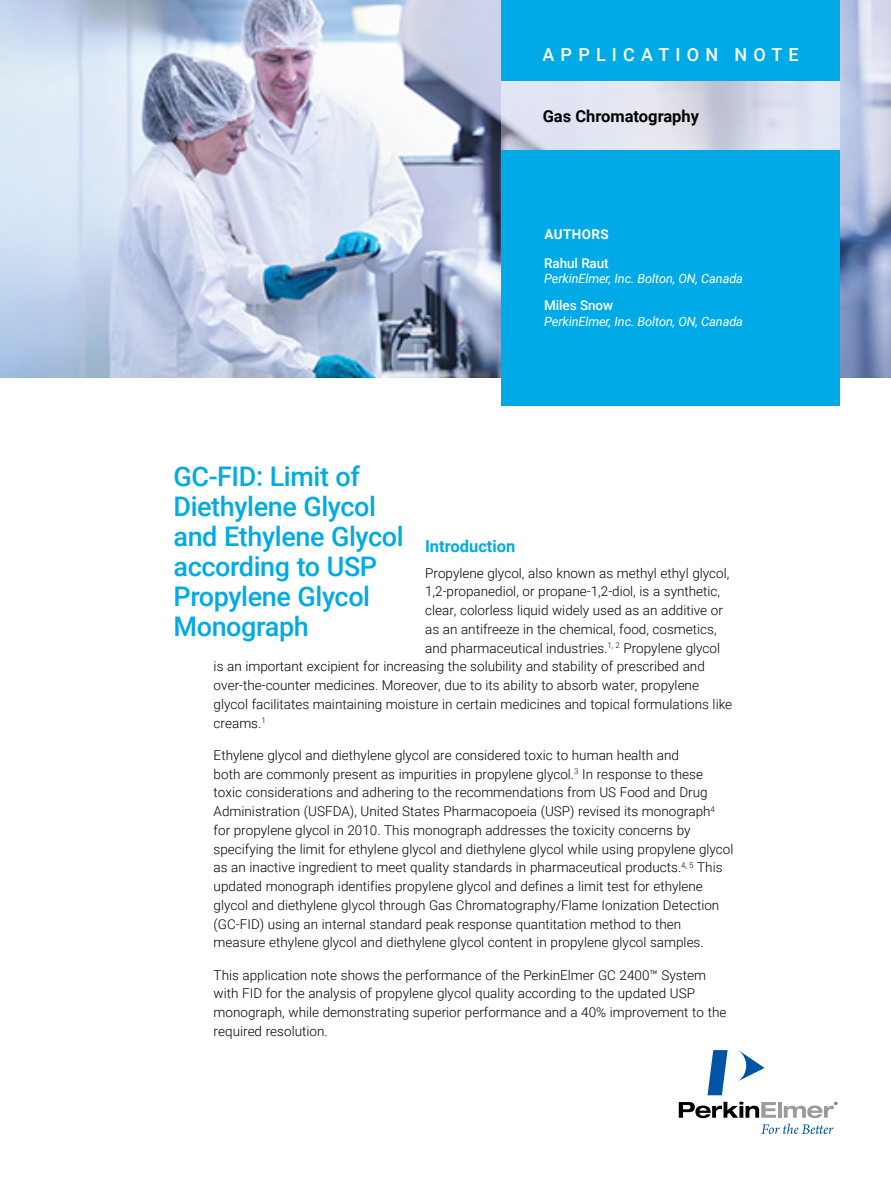
<style>
.page{position:relative;width:891px;height:1188px;background:#fff}
.page>*{position:absolute;margin:0;border:0;box-sizing:border-box;transform-origin:0 0}
.t1{font:500 27px/30px "Roboto";letter-spacing:-.015em;color:#00aae7}
.t2{font:500 18px "Roboto";letter-spacing:.345em;color:#fff}
.t3{font:700 16.5px "Roboto";color:#000}
.t4{font:700 16.5px "Roboto";color:#00aae7}
.t5{font:300 13.5px/18.8px "Roboto";color:#000}
.t6{font:500 13.5px "Roboto";letter-spacing:-.01em;color:#fff}
.t7{font:700 13.5px "Roboto";letter-spacing:.025em;color:#fff}
.t8{font:italic 12.75px "Roboto";letter-spacing:-.01em;color:#fff}
</style>
<div class="page">
<img style="left:0;top:0;width:891px;height:378px">
<img style="left:501px;top:81px;width:339px;height:69px">
<div style="left:501px;top:150px;width:339px;height:256px;background:#00aae7"></div>
<div style="left:501px;top:0;width:339px;height:81px;background:#00aae7"></div>
<svg style="left:738px;top:1050px;width:27px;height:31px"></svg>
<svg style="left:708px;top:1050px;width:20px;height:45px"></svg>
<svg style="left:679px;top:1102px;width:158px;height:32px"></svg>
<h2 class="t2" style="left:542px;top:42px;width:258px">APPLICATION NOTE</h2>
<p class="t3" style="left:543px;top:105px;width:158px">Gas Chromatography</p>
<p class="t7" style="left:545px;top:225px;width:66px">AUTHORS</p>
<p class="t6" style="left:544px;top:253px;width:66px">Rahul Raut</p>
<p class="t8" style="left:544px;top:270px;width:200px">PerkinElmer, Inc. Bolton, ON, Canada</p>
<p class="t6" style="left:544px;top:296px;width:70px">Miles Snow</p>
<p class="t8" style="left:544px;top:313px;width:200px">PerkinElmer, Inc. Bolton, ON, Canada</p>
<h1 class="t1" style="left:174px;top:460px;width:232px">GC-FID: Limit of<br>Diethylene Glycol and Ethylene Glycol according to USP<br>Propylene Glycol<br>Monograph</h1>
<p class="t4" style="left:425px;top:535px;width:92px">Introduction</p>
<p class="t5" style="left:425px;top:563px;width:306px">Propylene glycol, also known as methyl ethyl glycol,</p>
<p class="t5" style="left:425px;top:582px;width:296px">1,2-propanediol, or propane-1,2-diol, is a synthetic,</p>
<p class="t5" style="left:425px;top:600px;width:299px">clear, colorless liquid widely used as an additive or</p>
<p class="t5" style="left:425px;top:619px;width:293px">as an antifreeze in the chemical, food, cosmetics,</p>
<p class="t5" style="left:425px;top:638px;width:296px">and pharmaceutical industries.<sup>1,</sup> <sup>2</sup> Propylene glycol</p>
<p class="t5" style="left:214px;top:657px;width:493px">is an important excipient for increasing the solubility and stability of prescribed and</p>
<p class="t5" style="left:214px;top:675px;width:487px">over-the-counter medicines. Moreover, due to its ability to absorb water, propylene</p>
<p class="t5" style="left:214px;top:694px;width:520px">glycol facilitates maintaining moisture in certain medicines and topical formulations like</p>
<p class="t5" style="left:214px;top:713px;width:54px">creams.<sup>1</sup></p>
<p class="t5" style="left:214px;top:745px;width:521px">Ethylene glycol and diethylene glycol are considered toxic to human health and<br>both are commonly present as impurities in propylene glycol.<sup>3</sup> In response to these toxic considerations and adhering to the recommendations from US Food and Drug Administration (USFDA), United States Pharmacopoeia (USP) revised its monograph<sup>4 </sup>for propylene glycol in 2010. This monograph addresses the toxicity concerns by specifying the limit for ethylene glycol and diethylene glycol while using propylene glycol as an inactive ingredient to meet quality standards in pharmaceutical products.<sup>4,</sup> <sup>5</sup> This updated monograph identifies propylene glycol and defines a limit test for ethylene glycol and diethylene glycol through Gas Chromatography/Flame Ionization Detection (GC-FID) using an internal standard peak response quantitation method to then measure ethylene glycol and diethylene glycol content in propylene glycol samples.</p>
<p class="t5" style="left:214px;top:965px;width:514px">This application note shows the performance of the PerkinElmer GC 2400™ System with FID for the analysis of propylene glycol quality according to the updated USP monograph, while demonstrating superior performance and a 40% improvement to the required resolution.</p>
</div>
